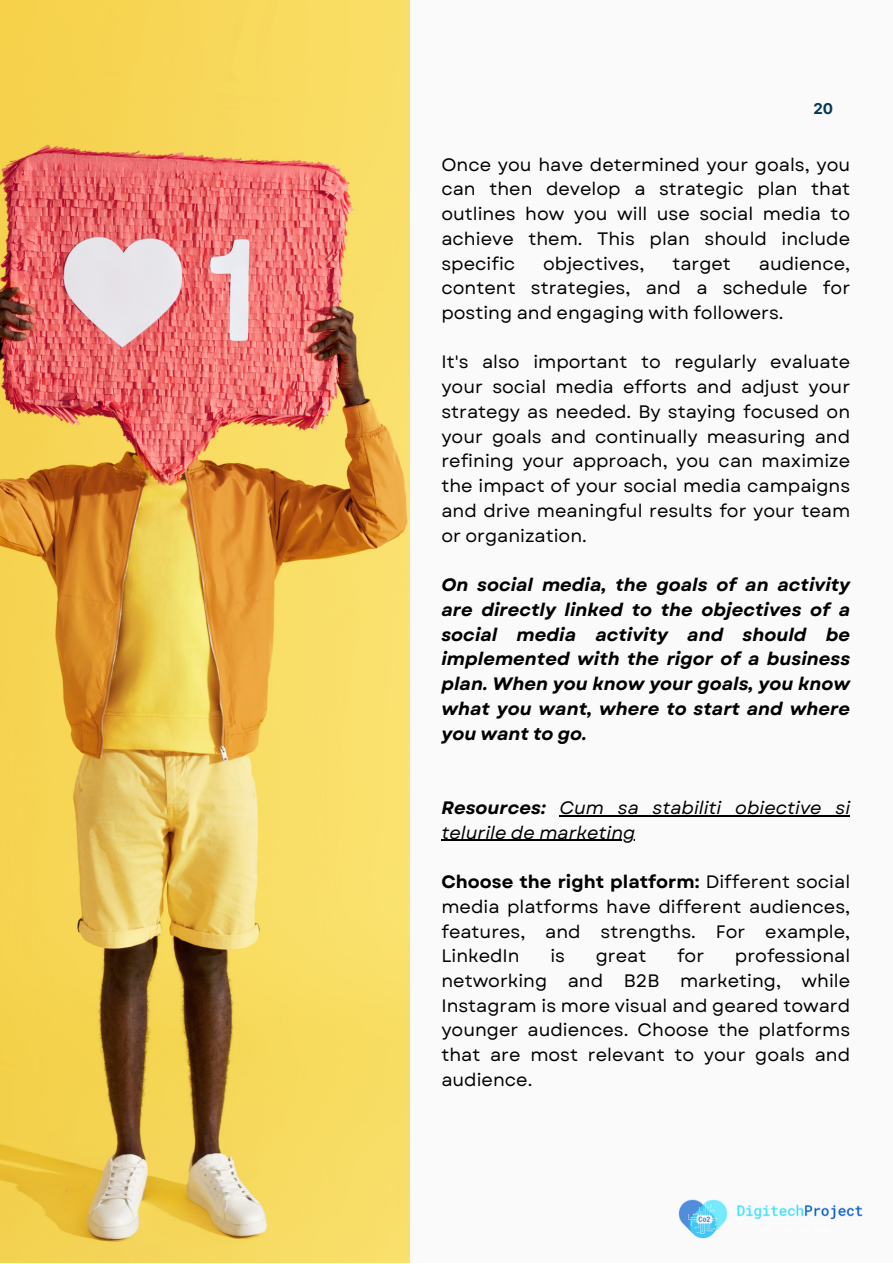
<style>
.page{position:relative;width:893px;height:1264px;background:#fff}
.page>*{position:absolute;margin:0;border:0;box-sizing:border-box;transform-origin:0 0}
.t1{font:18px/24.8px "Garet";color:#000;text-align:justify}
.t2{font:italic 700 18px/24.8px "Garet";color:#000;text-align:justify}
.t3{font:italic 18px/24.8px "Garet";color:#000}
.t4{font:700 15px "Inter";color:#02385e}
.s1{font-weight:700}
</style>
<div class="page">
<div style="left:0;top:0;width:892px;height:1262px;background:#fafafa"></div>
<img style="left:0;top:0;width:409px;height:1262px">
<img style="left:678px;top:1199px;width:185px;height:40px">
<hr style="left:559px;top:815px;width:291px;height:1px;background:#000">
<hr style="left:441px;top:839px;width:194px;height:1px;background:#000">
<p class="t4" style="left:813px;top:100px;width:21px">20</p>
<p class="t1" style="left:441px;top:152px;width:410px">Once you have determined your goals, you can then develop a strategic plan that outlines how you will use social media to achieve them. This plan should include specific</p>
<p class="t1" style="left:441px;top:251px;width:410px;text-indent:317px">audience, content strategies, and a schedule for posting and engaging with followers.</p>
<p class="t1" style="left:441px;top:350px;width:410px">It's also important to regularly evaluate your social media efforts and adjust your strategy as needed. By staying focused on your goals and continually measuring and refining your approach, you can maximize the impact of your social media campaigns and drive meaningful results for your team or organization.</p>
<p class="t2" style="left:441px;top:572px;width:410px">On social media, the goals of an activity are directly linked to the objectives of a social media activity and should be implemented with the rigor of a business plan. When you know your goals, you know what you want, where to start and where you want to go.</p>
<p class="t1" style="left:543px;top:251px;width:103px">objectives,</p>
<p class="t1" style="left:672px;top:251px;width:60px">target</p>
<p class="t3" style="left:441px;top:795px;width:410px"><span class="s1">Resources:</span> Cum sa stabiliti obiective si telurile de marketing</p>
<p class="t1" style="left:441px;top:869px;width:410px"><span class="s1">Choose the right platform:</span> Different social media platforms have different audiences, features, and strengths. For example, LinkedIn</p>
<p class="t1" style="left:441px;top:943px;width:410px;text-indent:293px">professional networking and B2B marketing, while Instagram is more visual and geared toward younger audiences. Choose the platforms that are most relevant to your goals and audience.</p>
<p class="t1" style="left:550px;top:943px;width:16px">is</p>
<p class="t1" style="left:595px;top:943px;width:52px">great</p>
<p class="t1" style="left:677px;top:943px;width:29px">for</p>
</div>
